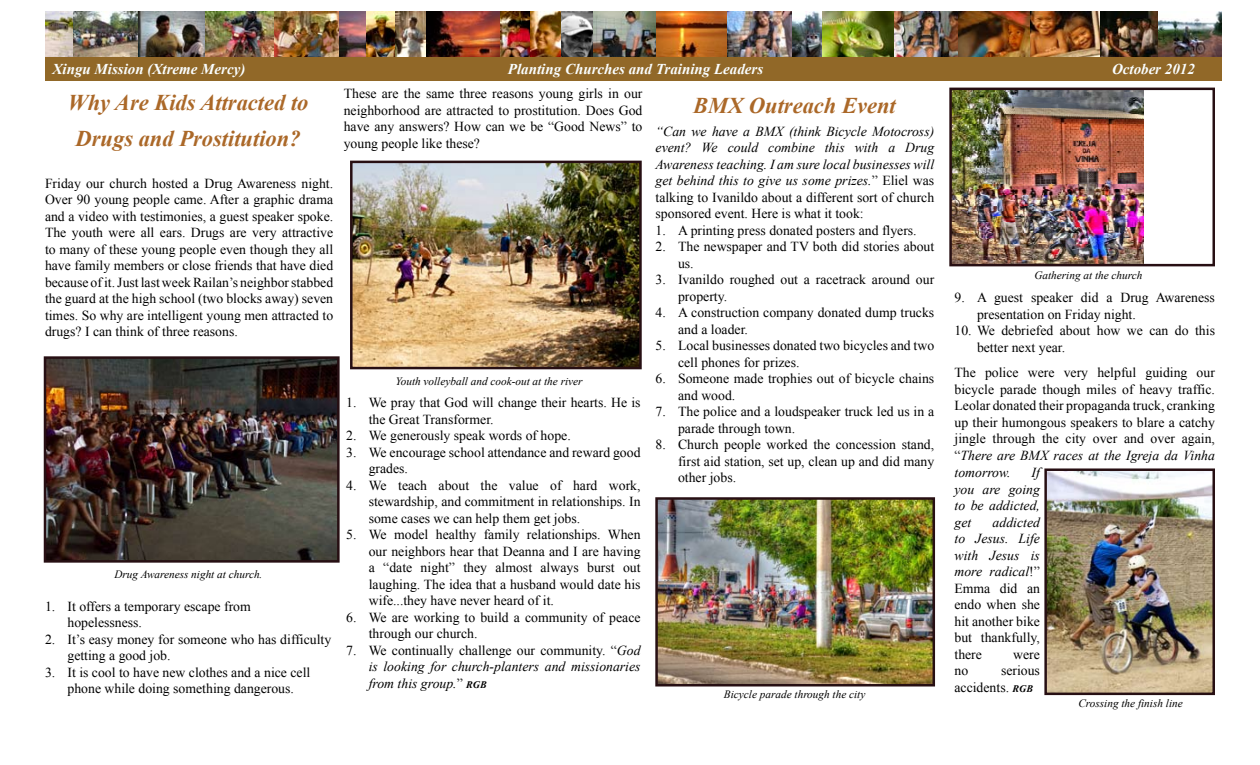
<style>
.page{position:relative;width:1260px;height:765px;background:#fff}
.page>*{position:absolute;margin:0;border:0;box-sizing:border-box;transform-origin:0 0}
.t1{font:italic 700 22.5px/36px "Times New Roman";color:#ab6828;text-align:center}
.t2{font:italic 700 15px "Times New Roman";color:#fafeff}
.t3{font:13.75px/16.5px "Times New Roman";color:#000}
.t4{font:italic 13.75px/16.5px "Times New Roman";color:#000;text-align:justify}
.t5{font:italic 11.25px "Times New Roman";color:#000}
.s1{font-style:italic}
.s2{font-weight:700;font-style:italic;font-size:10px}
.s3{font-style:normal}
</style>
<div class="page">
<img style="left:45px;top:12px;width:28px;height:44px">
<img style="left:73px;top:12px;width:132px;height:44px">
<img style="left:273px;top:11px;width:123px;height:45px">
<img style="left:396px;top:11px;width:826px;height:46px">
<img style="left:205px;top:11px;width:68px;height:46px">
<div style="left:45px;top:57px;width:1177px;height:23px;background:#916828"></div>
<img style="left:952px;top:91px;width:192px;height:172px">
<div style="left:949px;top:88px;width:266px;height:178px;border:2px solid #270f13"></div>
<img style="left:1047px;top:471px;width:165px;height:221px">
<div style="left:1044px;top:468px;width:171px;height:227px;border:2px solid #270f13"></div>
<img style="left:47px;top:359px;width:290px;height:201px">
<div style="left:44px;top:356px;width:296px;height:207px;border:2px solid #270f13"></div>
<img style="left:658px;top:500px;width:274px;height:184px">
<div style="left:655px;top:497px;width:280px;height:190px;border:2px solid #270f13"></div>
<img style="left:353px;top:164px;width:286px;height:202px">
<div style="left:350px;top:161px;width:292px;height:208px;border:2px solid #270f13"></div>
<p class="t2" style="left:52px;top:59px;width:194px">Xingu Mission (Xtreme Mercy)</p>
<p class="t2" style="left:508px;top:59px;width:257px">Planting Churches and Training Leaders</p>
<p class="t2" style="left:1112px;top:59px;width:84px">October 2012</p>
<h1 class="t1" style="left:68px;top:83px;width:242px">Why Are Kids Attracted to<br>Drugs and Prostitution?</h1>
<p class="t3" style="left:344px;top:85px;width:300px;text-align:justify">These are the same three reasons young girls in our neighborhood are attracted to prostitution. Does God have any answers? How can we be “Good News” to young people like these?</p>
<p class="t3" style="left:45px;top:175px;width:290px;text-align:justify">Friday our church hosted a Drug Awareness night.<br>Over 90 young people came. After a graphic drama and a video with testimonies, a guest speaker spoke.<br>The youth were all ears. Drugs are very attractive to many of these young people even though they all have family members or close friends that have died because of it. Just last week Railan’s neighbor stabbed the guard at the high school (two blocks away) seven times. So why are intelligent young men attracted to drugs? I can think of three reasons.</p>
<p class="t3" style="left:45px;top:598px;width:12px">1.</p>
<p class="t3" style="left:45px;top:631px;width:12px">2.</p>
<p class="t3" style="left:45px;top:664px;width:12px">3.</p>
<p class="t5" style="left:114px;top:566px;width:150px">Drug Awareness night at church.</p>
<p class="t3" style="left:68px;top:598px;width:265px">It offers a temporary escape from<br>hopelessness.<br>It’s easy money for someone who has difficulty getting a good job.<br>It is cool to have new clothes and a nice cell phone while doing something dangerous.</p>
<p class="t3" style="left:346px;top:394px;width:12px">1.</p>
<p class="t3" style="left:346px;top:427px;width:12px">2.<br>3.</p>
<p class="t3" style="left:346px;top:477px;width:12px">4.</p>
<p class="t3" style="left:346px;top:526px;width:12px">5.</p>
<p class="t3" style="left:346px;top:609px;width:12px">6.</p>
<p class="t3" style="left:346px;top:642px;width:12px">7.</p>
<p class="t5" style="left:396px;top:374px;width:189px">Youth volleyball and cook-out at the river</p>
<p class="t3" style="left:369px;top:394px;width:273px">We pray that God will change their hearts. He is the Great Transformer.<br>We generously speak words of hope.<br>We encourage school attendance and reward good grades.<br>We teach about the value of hard work, stewardship, and commitment in relationships. In some cases we can help them get jobs.<br>We model healthy family relationships. When our neighbors hear that Deanna and I are having a “date night” they almost always burst out laughing. The idea that a husband would date his wife...they have never heard of it.<br>We are working to build a community of peace through our church.<br>We continually challenge our community. “<span class="s1">God is looking for church-planters and missionaries from this group.</span>” <span class="s2">RGB</span></p>
<h1 class="t1" style="left:693px;top:87px;width:204px">BMX Outreach Event</h1>
<p class="t4" style="left:656px;top:123px;width:280px">“Can we have a BMX (think Bicycle Motocross) event? We could combine this with a Drug Awareness teaching. I am sure local businesses will get behind this to give us some prizes.<span class="s3">” Eliel was talking to Ivanildo about a different sort of church sponsored event. Here is what it took:</span></p>
<p class="t3" style="left:678px;top:222px;width:258px">A printing press donated posters and flyers.<br>The newspaper and TV both did stories about us.<br>Ivanildo roughed out a racetrack around our property.<br>A construction company donated dump trucks and a loader.<br>Local businesses donated two bicycles and two cell phones for prizes.<br>Someone made trophies out of bicycle chains and wood.<br>The police and a loudspeaker truck led us in a parade through town.<br>Church people worked the concession stand, first aid station, set up, clean up and did many other jobs.</p>
<p class="t3" style="left:656px;top:222px;width:12px">1.<br>2.</p>
<p class="t3" style="left:656px;top:271px;width:12px">3.</p>
<p class="t3" style="left:656px;top:304px;width:12px">4.</p>
<p class="t3" style="left:656px;top:337px;width:12px">5.</p>
<p class="t3" style="left:656px;top:370px;width:12px">6.</p>
<p class="t3" style="left:656px;top:403px;width:12px">7.</p>
<p class="t3" style="left:656px;top:436px;width:12px">8.</p>
<p class="t5" style="left:724px;top:687px;width:143px">Bicycle parade through the city</p>
<p class="t5" style="left:1034px;top:267px;width:110px">Gathering at the church</p>
<p class="t3" style="left:977px;top:289px;width:239px">A guest speaker did a Drug Awareness presentation on Friday night.</p>
<p class="t3" style="left:977px;top:322px;width:239px;text-indent:-22px">10. We debriefed about how we can do this better next year.</p>
<p class="t3" style="left:955px;top:364px;width:262px;text-align:justify">The police were very helpful guiding our bicycle parade though miles of heavy traffic.<br>Leolar donated their propaganda truck, cranking up their humongous speakers to blare a catchy jingle through the city over and over again, “<span class="s1">There are BMX races at the Igreja da Vinha</span></p>
<p class="t3" style="left:955px;top:289px;width:12px">9.</p>
<p class="t4" style="left:955px;top:464px;width:87px;text-indent:77px">If you are going to be addicted, get</p>
<p class="t4" style="left:955px;top:464px;width:58px">tomorrow.</p>
<p class="t3" style="left:955px;top:514px;width:87px;text-align:justify;text-indent:38px"><span class="s1">addicted to Jesus. Life with Jesus is more radical</span>!” Emma did an endo when she hit another bike but thankfully, there</p>
<p class="t3" style="left:1013px;top:646px;width:28px">were</p>
<p class="t3" style="left:955px;top:662px;width:87px;text-indent:47px">serious accidents. <span class="s2">RGB</span></p>
<p class="t3" style="left:955px;top:662px;width:15px">no</p>
<p class="t5" style="left:1078px;top:696px;width:106px">Crossing the finish line</p>
</div>
